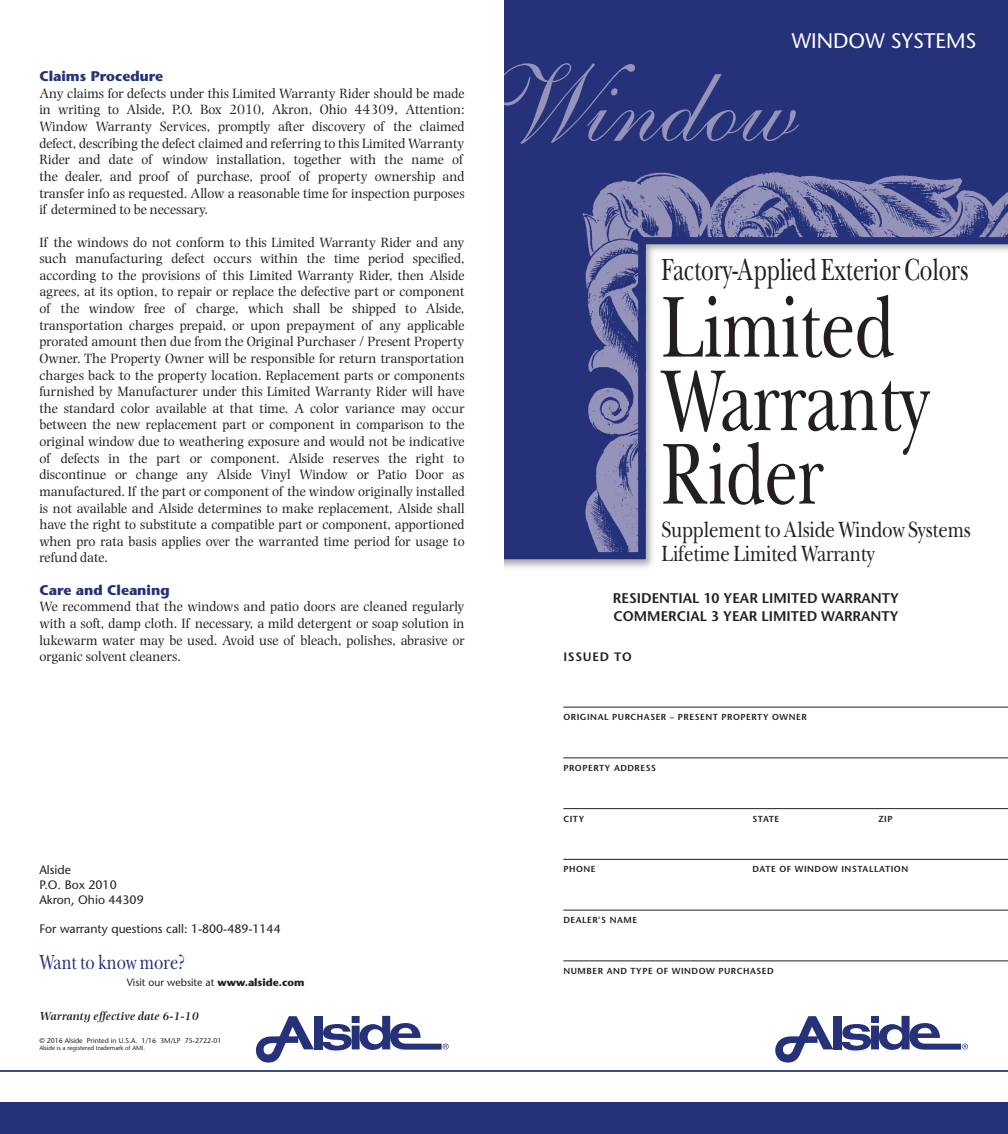
<style>
.page{position:relative;width:1008px;height:1134px;background:#fff}
.page>*{position:absolute;margin:0;border:0;box-sizing:border-box;transform-origin:0 0}
.t1{font:89.25px/73.5px "New Baskerville Rmn";letter-spacing:-.01em;color:#231f20;scale:.76 1}
.t2{font:31.5px "New Baskerville Rmn";letter-spacing:-.01em;color:#231f20;scale:.71 1}
.t3{font:22.75px/24.5px "New Baskerville Rmn";letter-spacing:-.01em;color:#231f20;scale:.82 1}
.t4{font:21px "New Baskerville Rmn";color:#253279;scale:.78 1}
.t5{font:21px "Stone Sans";color:#fff}
.t6{font:14px/16.6px "Photina";color:#231f20;text-align:justify}
.t7{font:600 14px/17.5px "Stone Sans";color:#231f20}
.t8{font:700 14px "Stone Sans";color:#253279}
.t9{font:12.25px/14.7px "Stone Sans";color:#231f20}
.t10{font:italic 600 12.25px "Photina";color:#231f20}
.t11{font:600 12.25px "Stone Sans";letter-spacing:.06em;color:#231f20}
.t12{font:10.5px "Stone Sans";color:#231f20}
.t13{font:600 8.75px "Stone Sans";letter-spacing:.06em;color:#231f20}
.t14{font:7px "Stone Sans";color:#231f20}
.t15{font:6.12px "Stone Sans";color:#231f20}
.s1{font-weight:700}
</style>
<div class="page">
<img style="left:504px;top:559px;width:149px;height:9px">
<div style="left:504px;top:0;width:504px;height:230px;background:#253279"></div>
<img style="left:561px;top:142px;width:447px;height:88px">
<svg style="left:504px;top:230px;width:504px;height:329px"></svg>
<svg style="left:504px;top:63px;width:295px;height:81px;background:#354082"></svg>
<hr style="left:563px;top:707px;width:445px;height:1px;background:#231f20">
<hr style="left:563px;top:757px;width:445px;height:1px;background:#231f20">
<hr style="left:563px;top:808px;width:445px;height:1px;background:#231f20">
<hr style="left:563px;top:859px;width:445px;height:1px;background:#231f20">
<hr style="left:563px;top:910px;width:445px;height:1px;background:#231f20">
<hr style="left:563px;top:960px;width:445px;height:1px;background:#231f20">
<div style="left:0;top:1102px;width:1008px;height:32px;background:#253279"></div>
<hr style="left:0;top:1070px;width:1008px;height:2px;background:#253279">
<div style="left:871px;top:1016px;width:8px;height:7px;background:#253279"></div>
<div style="left:871px;top:1026px;width:8px;height:23px;background:#253279"></div>
<div style="left:834px;top:1016px;width:8px;height:33px;background:#253279"></div>
<svg style="left:841px;top:1024px;width:30px;height:27px"></svg>
<svg style="left:775px;top:1016px;width:58px;height:47px"></svg>
<svg style="left:879px;top:1016px;width:89px;height:34px"></svg>
<div style="left:352px;top:1016px;width:8px;height:7px;background:#253279"></div>
<div style="left:352px;top:1026px;width:8px;height:23px;background:#253279"></div>
<div style="left:314px;top:1016px;width:9px;height:33px;background:#253279"></div>
<svg style="left:322px;top:1024px;width:30px;height:27px"></svg>
<svg style="left:256px;top:1016px;width:58px;height:47px"></svg>
<svg style="left:359px;top:1016px;width:90px;height:34px"></svg>
<p class="t8" style="left:39px;top:67px;width:125px">Claims Procedure</p>
<p class="t6" style="left:39px;top:85px;width:427px;text-align:left">Any claims for defects under this Limited Warranty Rider should be made in writing to Alside, P.O. Box 2010, Akron, Ohio 44309, Attention:<br>Window Warranty Services, promptly after discovery of the claimed defect, describing the defect claimed and referring to this Limited Warranty Rider and date of window installation, together with the name of the dealer, and proof of purchase, proof of property ownership and transfer info as requested. Allow a reasonable time for inspection purposes if determined to be necessary.</p>
<p class="t6" style="left:39px;top:234px;width:427px">If the windows do not conform to this Limited Warranty Rider and any such manufacturing defect occurs within the time period specified, according to the provisions of this Limited Warranty Rider, then Alside agrees, at its option, to repair or replace the defective part or component of the window free of charge, which shall be shipped to Alside, transportation charges prepaid, or upon prepayment of any applicable prorated amount then due from the Original Purchaser / Present Property Owner. The Property Owner will be responsible for return transportation charges back to the property location. Replacement parts or components furnished by Manufacturer under this Limited Warranty Rider will have the standard color available at that time. A color variance may occur between the new replacement part or component in comparison to the original window due to weathering exposure and would not be indicative of defects in the part or component. Alside reserves the right to discontinue or change any Alside Vinyl Window or Patio Door as manufactured. If the part or component of the window originally installed is not available and Alside determines to make replacement, Alside shall have the right to substitute a compatible part or component, apportioned when pro rata basis applies over the warranted time period for usage to refund date.</p>
<p class="t8" style="left:39px;top:581px;width:132px">Care and Cleaning</p>
<p class="t6" style="left:39px;top:599px;width:427px">We recommend that the windows and patio doors are cleaned regularly with a soft, damp cloth. If necessary, a mild detergent or soap solution in lukewarm water may be used. Avoid use of bleach, polishes, abrasive or organic solvent cleaners.</p>
<p class="t9" style="left:39px;top:863px;width:106px">Alside<br>P.O. Box 2010<br>Akron, Ohio 44309</p>
<p class="t9" style="left:39px;top:921px;width:243px">For warranty questions call: 1-800-489-1144</p>
<h3 class="t4" style="left:39px;top:948px;width:188px">Want to know more?</h3>
<p class="t12" style="left:127px;top:976px;width:179px">Visit our website at <span class="s1">www.alside.com</span></p>
<p class="t10" style="left:39px;top:1009px;width:161px">Warranty effective date 6-1-10</p>
<p class="t14" style="left:39px;top:1036px;width:184px">© 2016 Alside Printed in U.S.A. 1/16 3M/LP 75-2722-01</p>
<p class="t15" style="left:39px;top:1044px;width:107px">Alside is a registered trademark of AMI.</p>
<h3 class="t5" style="left:792px;top:28px;width:186px">WINDOW SYSTEMS</h3>
<h2 class="t2" style="left:662px;top:248px;width:434px">Factory-Applied Exterior Colors</h2>
<h1 class="t1" style="left:662px;top:298px;width:354px">Limited<br>Warranty<br>Rider</h1>
<h3 class="t3" style="left:662px;top:519px;width:379px">Supplement to Alside Window Systems<br>Lifetime Limited Warranty</h3>
<p class="t7" style="left:613px;top:590px;width:288px">RESIDENTIAL 10 YEAR LIMITED WARRANTY<br>COMMERCIAL 3 YEAR LIMITED WARRANTY</p>
<p class="t11" style="left:563px;top:649px;width:70px">ISSUED TO</p>
<p class="t13" style="left:563px;top:712px;width:245px">ORIGINAL PURCHASER – PRESENT PROPERTY OWNER</p>
<p class="t13" style="left:563px;top:762px;width:94px">PROPERTY ADDRESS</p>
<p class="t13" style="left:563px;top:813px;width:22px">CITY</p>
<p class="t13" style="left:752px;top:813px;width:28px">STATE</p>
<p class="t13" style="left:878px;top:813px;width:16px">ZIP</p>
<p class="t13" style="left:563px;top:864px;width:34px">PHONE</p>
<p class="t13" style="left:752px;top:864px;width:157px">DATE OF WINDOW INSTALLATION</p>
<p class="t13" style="left:563px;top:915px;width:75px">DEALER’S NAME</p>
<p class="t13" style="left:563px;top:965px;width:212px">NUMBER AND TYPE OF WINDOW PURCHASED</p>
</div>
